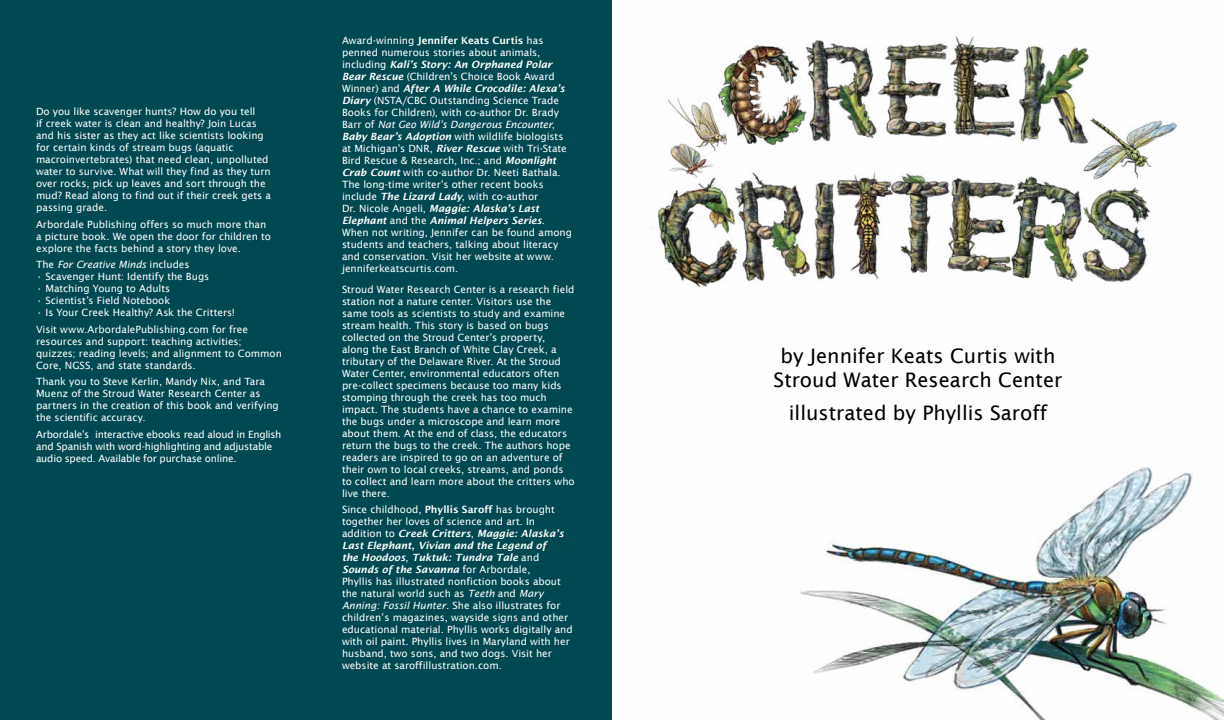
<style>
.page{position:relative;width:1224px;height:720px;background:#fff}
.page>*{position:absolute;margin:0;border:0;box-sizing:border-box;transform-origin:0 0}
.t1{font:20px/24px "Lucida Sans";color:#000;text-align:center}
.t2{font:10px/12px "Lucida Sans";color:#fff}
.t3{font:10px/12px "Lucida Sans";letter-spacing:-.02em;color:#fff}
.t4{font:italic 10px "Lucida Sans";letter-spacing:-.015em;color:#fff}
.s1{font-style:normal}
.s2{font-weight:600}
.s3{font-weight:600;font-style:italic}
.s4{font-style:italic}
</style>
<div class="page">
<div style="left:0;top:0;width:612px;height:720px;background:#004952"></div>
<img style="left:800px;top:466px;width:424px;height:254px">
<img style="left:652px;top:36px;width:526px;height:252px">
<p class="t2" style="left:36px;top:106px;width:236px">Do you like scavenger hunts? How do you tell<br>if creek water is clean and healthy? Join Lucas and his sister as they act like scientists looking for certain kinds of stream bugs (aquatic macroinvertebrates) that need clean, unpolluted water to survive. What will they find as they turn over rocks, pick up leaves and sort through the mud? Read along to find out if their creek gets a passing grade.</p>
<p class="t2" style="left:36px;top:218px;width:237px">Arbordale Publishing offers so much more than a picture book. We open the door for children to explore the facts behind a story they love.</p>
<p class="t4" style="left:36px;top:259px;width:155px"><span class="s1">The</span> For Creative Minds <span class="s1">includes</span></p>
<p class="t2" style="left:36px;top:271px;width:175px">• Scavenger Hunt: Identify the Bugs</p>
<p class="t2" style="left:36px;top:283px;width:136px">• Matching Young to Adults</p>
<p class="t2" style="left:36px;top:295px;width:136px">• Scientist’s Field Notebook</p>
<p class="t2" style="left:36px;top:304px;width:214px;line-height:16.5px">• Is Your Creek Healthy? Ask the Critters!<br>Visit www.ArbordalePublishing.com for free</p>
<p class="t2" style="left:36px;top:335px;width:247px">resources and support: teaching activities; quizzes; reading levels; and alignment to Common<br>Core, NGSS, and state standards.</p>
<p class="t2" style="left:36px;top:376px;width:244px">Thank you to Steve Kerlin, Mandy Nix, and Tara Muenz of the Stroud Water Research Center as partners in the creation of this book and verifying the scientific accuracy.</p>
<p class="t3" style="left:36px;top:428px;width:247px">Arbordale’s interactive ebooks read aloud in English and Spanish with word-highlighting and adjustable audio speed. Available for purchase online.</p>
<p class="t2" style="left:342px;top:34px;width:231px">Award-winning <span class="s2">Jennifer Keats Curtis</span> has penned numerous stories about animals, including <span class="s3">Kali’s Story: An Orphaned Polar Bear Rescue</span> (Children’s Choice Book Award Winner) and <span class="s3">After A While Crocodile: Alexa’s Diary</span> (NSTA/CBC Outstanding Science Trade Books for Children), with co-author Dr. Brady Barr of <span class="s4">Nat Geo Wild’s Dangerous Encounter</span>, <span class="s3">Baby Bear’s Adoption</span> with wildlife biologists at Michigan’s DNR, <span class="s3">River Rescue</span> with Tri-State Bird Rescue &amp; Research, Inc.; and <span class="s3">Moonlight Crab Count</span> with co-author Dr. Neeti Bathala.<br>The long-time writer’s other recent books include <span class="s3">The Lizard Lady</span>, with co-author<br>Dr. Nicole Angeli, <span class="s3">Maggie: Alaska’s Last Elephant</span> and the <span class="s3">Animal Helpers Series</span>.<br>When not writing, Jennifer can be found among students and teachers, talking about literacy and conservation. Visit her website at www. jenniferkeatscurtis.com.</p>
<p class="t2" style="left:342px;top:283px;width:234px">Stroud Water Research Center is a research field station not a nature center. Visitors use the same tools as scientists to study and examine stream health. This story is based on bugs collected on the Stroud Center’s property, along the East Branch of White Clay Creek, a tributary of the Delaware River. At the Stroud Water Center, environmental educators often pre-collect specimens because too many kids stomping through the creek has too much impact. The students have a chance to examine the bugs under a microscope and learn more about them. At the end of class, the educators return the bugs to the creek. The authors hope readers are inspired to go on an adventure of their own to local creeks, streams, and ponds to collect and learn more about the critters who live there.</p>
<p class="t2" style="left:342px;top:504px;width:232px">Since childhood, <span class="s2">Phyllis Saroff</span> has brought together her loves of science and art. In addition to <span class="s3">Creek Critters</span>, <span class="s3">Maggie: Alaska’s Last Elephant, Vivian and the Legend of<br>the Hoodoos</span>, <span class="s3">Tuktuk: Tundra Tale</span> and <span class="s3">Sounds of the Savanna</span> for Arbordale,<br>Phyllis has illustrated nonfiction books about the natural world such as <span class="s4">Teeth</span> and <span class="s4">Mary Anning: Fossil Hunter</span>. She also illustrates for children’s magazines, wayside signs and other educational material. Phyllis works digitally and with oil paint. Phyllis lives in Maryland with her husband, two sons, and two dogs. Visit her website at saroffillustration.com.</p>
<h1 class="t1" style="left:774px;top:344px;width:290px">by Jennifer Keats Curtis with<br>Stroud Water Research Center</h1>
<h1 class="t1" style="left:789px;top:401px;width:260px">illustrated by Phyllis Saroff</h1>
</div>
